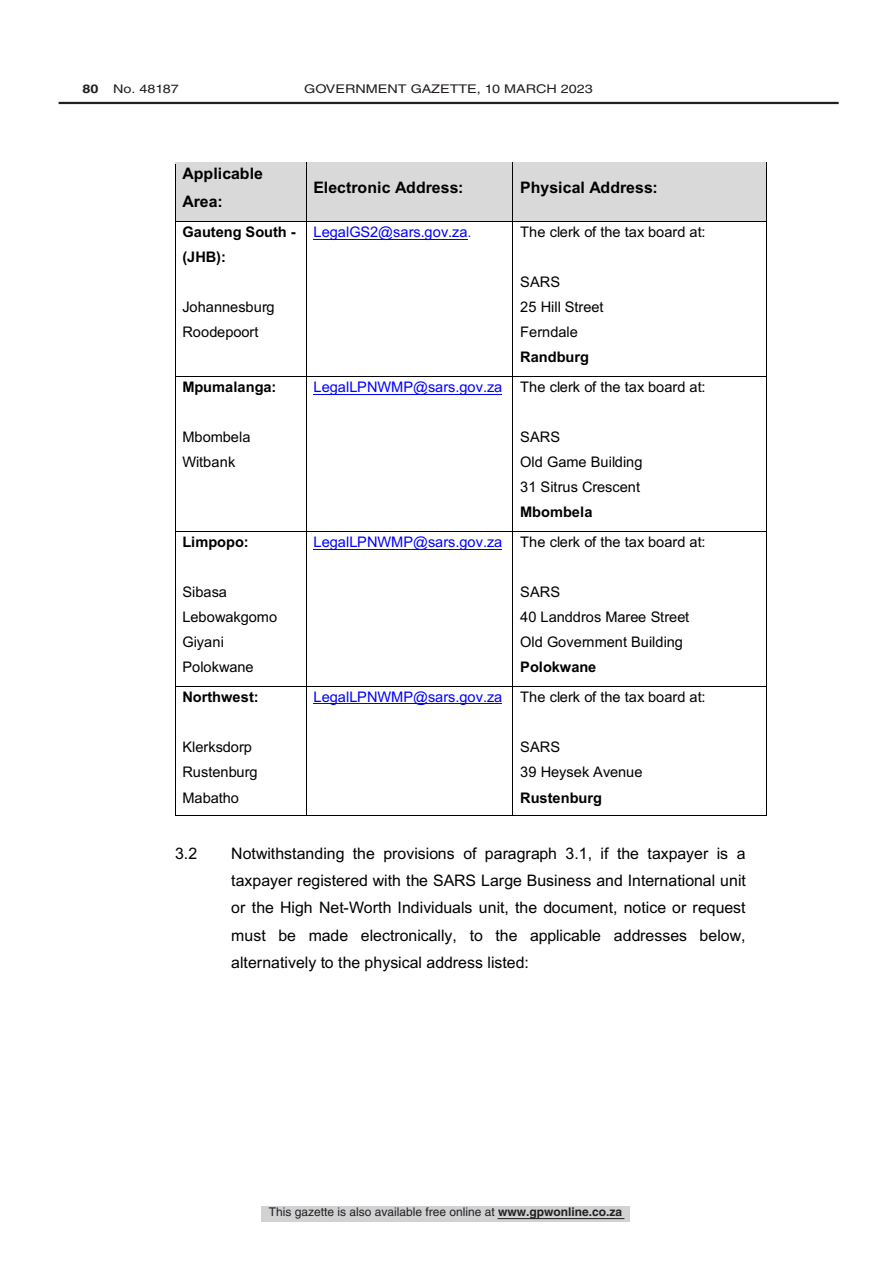
<style>
.page{position:relative;width:893px;height:1263px;background:#fff}
.page>*{position:absolute;margin:0;border:0;box-sizing:border-box;transform-origin:0 0}
.t1{font:15.9px/27.5px "Arial";color:#000;text-align:justify}
.t2{font:700 15.9px/27.3px "Arial";letter-spacing:.005em;color:#000}
.t3{font:14.55px/25px "Arial";color:#000}
.t4{font:700 14.55px/25px "Arial";color:#000}
.t5{font:14.55px "Arial";letter-spacing:.005em;color:#00f}
.t6{font:12px "Helvetica LT Std";color:#231f20}
.t7{font:12px "Helvetica LT Std";color:#231f20;scale:1.2 1}
.s1{font-weight:700}
.s2{color:#1f497d}
.s3{color:#00f}
</style>
<div class="page">
<div style="left:261px;top:1206px;width:369px;height:16px;background:#d1d2d4"></div>
<hr style="left:498px;top:1218px;width:126px;height:1px;background:#231f20">
<hr style="left:59px;top:102px;width:780px;height:2px;background:#231f20">
<div style="left:175px;top:164px;width:131px;height:55px;background:#d9d9d9"></div>
<div style="left:307px;top:164px;width:205px;height:55px;background:#d9d9d9"></div>
<div style="left:513px;top:162px;width:253px;height:59px;background:#d9d9d9"></div>
<hr style="left:175px;top:162px;width:131px;height:2px;background:#d9d9d9">
<hr style="left:307px;top:162px;width:205px;height:2px;background:#d9d9d9">
<hr style="left:175px;top:219px;width:131px;height:2px;background:#d9d9d9">
<hr style="left:175px;top:164px;width:1px;height:57px;background:#000">
<hr style="left:306px;top:219px;width:207px;height:2px;background:#d9d9d9">
<hr style="left:306px;top:164px;width:1px;height:57px;background:#000">
<hr style="left:512px;top:164px;width:1px;height:57px;background:#000">
<hr style="left:766px;top:164px;width:1px;height:57px;background:#000">
<hr style="left:313px;top:239px;width:154px;height:1px;background:#00f">
<hr style="left:175px;top:221px;width:131px;height:1px;background:#000">
<hr style="left:307px;top:221px;width:205px;height:1px;background:#000">
<hr style="left:513px;top:221px;width:253px;height:1px;background:#000">
<hr style="left:175px;top:223px;width:1px;height:153px;background:#000">
<hr style="left:306px;top:223px;width:1px;height:153px;background:#000">
<hr style="left:512px;top:223px;width:1px;height:153px;background:#000">
<hr style="left:766px;top:223px;width:1px;height:153px;background:#000">
<hr style="left:313px;top:394px;width:189px;height:1px;background:#00f">
<hr style="left:175px;top:376px;width:131px;height:1px;background:#000">
<hr style="left:307px;top:376px;width:205px;height:1px;background:#000">
<hr style="left:513px;top:376px;width:253px;height:1px;background:#000">
<hr style="left:175px;top:378px;width:1px;height:153px;background:#000">
<hr style="left:306px;top:378px;width:1px;height:153px;background:#000">
<hr style="left:512px;top:378px;width:1px;height:153px;background:#000">
<hr style="left:766px;top:378px;width:1px;height:153px;background:#000">
<hr style="left:313px;top:548px;width:189px;height:1px;background:#00f">
<hr style="left:175px;top:531px;width:131px;height:1px;background:#000">
<hr style="left:307px;top:531px;width:205px;height:1px;background:#000">
<hr style="left:513px;top:531px;width:253px;height:1px;background:#000">
<hr style="left:175px;top:533px;width:1px;height:153px;background:#000">
<hr style="left:306px;top:533px;width:1px;height:153px;background:#000">
<hr style="left:512px;top:533px;width:1px;height:153px;background:#000">
<hr style="left:766px;top:533px;width:1px;height:153px;background:#000">
<hr style="left:313px;top:703px;width:189px;height:1px;background:#00f">
<hr style="left:175px;top:686px;width:131px;height:1px;background:#000">
<hr style="left:307px;top:686px;width:205px;height:1px;background:#000">
<hr style="left:513px;top:686px;width:253px;height:1px;background:#000">
<hr style="left:175px;top:688px;width:1px;height:128px;background:#000">
<hr style="left:175px;top:816px;width:131px;height:1px;background:#000">
<hr style="left:306px;top:688px;width:1px;height:128px;background:#000">
<hr style="left:307px;top:816px;width:205px;height:1px;background:#000">
<hr style="left:512px;top:688px;width:1px;height:128px;background:#000">
<hr style="left:513px;top:816px;width:253px;height:1px;background:#000">
<hr style="left:766px;top:688px;width:1px;height:128px;background:#000">
<p class="t7" style="left:83px;top:82px;width:82px"><span class="s1">80</span> No. 48187</p>
<p class="t7" style="left:304px;top:82px;width:242px">GOVERNMENT GAZETTE, 10 March 2023</p>
<p class="t2" style="left:182px;top:160px;width:82px">Applicable<br>Area:</p>
<p class="t4" style="left:182px;top:220px;width:115px">Gauteng South - (JHB):</p>
<p class="t3" style="left:182px;top:295px;width:94px">Johannesburg<br>Roodepoort</p>
<p class="t4" style="left:182px;top:374px;width:96px">Mpumalanga:</p>
<p class="t3" style="left:182px;top:424px;width:70px">Mbombela<br>Witbank</p>
<p class="t4" style="left:182px;top:529px;width:68px">Limpopo:</p>
<p class="t3" style="left:182px;top:579px;width:96px">Sibasa<br>Lebowakgomo<br>Giyani<br>Polokwane</p>
<p class="t4" style="left:182px;top:684px;width:78px">Northwest:</p>
<p class="t3" style="left:182px;top:734px;width:77px">Klerksdorp<br>Rustenburg<br>Mabatho</p>
<p class="t2" style="left:313px;top:174px;width:152px">Electronic Address:</p>
<p class="t2" style="left:520px;top:174px;width:139px">Physical Address:</p>
<p class="t5" style="left:313px;top:222px;width:160px">LegalGS2@sars.gov.za<span class="s2">.</span></p>
<p class="t3" style="left:520px;top:219px;width:187px">The clerk of the tax board at:</p>
<p class="t3" style="left:520px;top:269px;width:85px">SARS<br>25 Hill Street<br>Ferndale<br><span class="s1">Randburg</span></p>
<p class="t3" style="left:313px;top:374px;width:394px"><span class="s3">LegalLPNWMP@sars.gov.za</span> The clerk of the tax board at:</p>
<p class="t3" style="left:520px;top:424px;width:124px">SARS<br>Old Game Building<br>31 Sitrus Crescent<br><span class="s1">Mbombela</span></p>
<p class="t3" style="left:313px;top:529px;width:394px"><span class="s3">LegalLPNWMP@sars.gov.za</span> The clerk of the tax board at:</p>
<p class="t3" style="left:520px;top:579px;width:171px">SARS<br>40 Landdros Maree Street<br>Old Government Building<br><span class="s1">Polokwane</span></p>
<p class="t3" style="left:313px;top:684px;width:394px"><span class="s3">LegalLPNWMP@sars.gov.za</span> The clerk of the tax board at:</p>
<p class="t3" style="left:520px;top:734px;width:124px">SARS<br>39 Heysek Avenue<br><span class="s1">Rustenburg</span></p>
<p class="t1" style="left:175px;top:839px;width:24px">3.2</p>
<p class="t1" style="left:231px;top:839px;width:516px">Notwithstanding the provisions of paragraph 3.1, if the taxpayer is a taxpayer registered with the SARS Large Business and International unit or the High Net-Worth Individuals unit, the document, notice or request must be made electronically, to the applicable addresses below, alternatively to the physical address listed:</p>
<p class="t6" style="left:269px;top:1204px;width:355px">This gazette is also available free online at <span class="s1">www.gpwonline.co.za</span></p>
</div>
